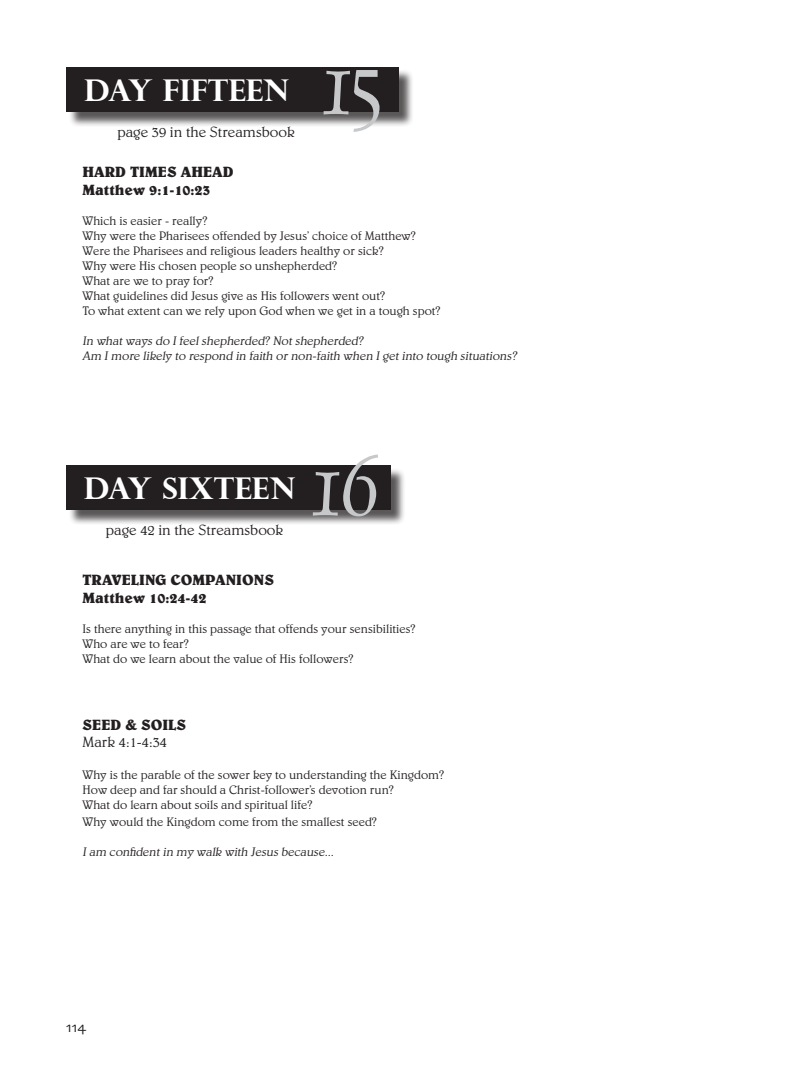
<style>
.page{position:relative;width:810px;height:1080px;background:#fff}
.page>*{position:absolute;margin:0;border:0;box-sizing:border-box;transform-origin:0 0}
.t1{font:90px "Dauphin Plain";color:#c7c8ca}
.t2{font:700 30px "Perpetua Titling";color:#fff}
.t3{font:700 15px "Belwe";color:#231f20}
.t4{font:300 15px "Belwe";color:#231f20}
.t5{font:15px "Skia";color:#231f20}
.t6{font:300 12.5px "Belwe";color:#231f20}
</style>
<div class="page">
<div style="left:68px;top:69px;width:346px;height:59px;background:#231f20;opacity:.75"></div>
<div style="left:66px;top:67px;width:332px;height:45px;background:#231f20"></div>
<div style="left:68px;top:467px;width:338px;height:59px;background:#231f20;opacity:.75"></div>
<div style="left:66px;top:465px;width:324px;height:45px;background:#231f20"></div>
<p class="t2" style="left:85px;top:72px;width:206px">DAY FIFTEEN</p>
<p class="t1" style="left:322px;top:30px;width:61px">15</p>
<p class="t4" style="left:117px;top:123px;width:179px">page 39 in the Streamsbook</p>
<p class="t3" style="left:82px;top:163px;width:153px">HARD TIMES AHEAD</p>
<p class="t3" style="left:82px;top:181px;width:130px">Matthew 9:1-10:23</p>
<p class="t6" style="left:82px;top:213px;width:126px">Which is easier - really?</p>
<p class="t6" style="left:82px;top:228px;width:335px">Why were the Pharisees offended by Jesus’ choice of Matthew?</p>
<p class="t6" style="left:82px;top:243px;width:303px">Were the Pharisees and religious leaders healthy or sick?</p>
<p class="t6" style="left:82px;top:258px;width:256px">Why were His chosen people so unshepherded?</p>
<p class="t6" style="left:82px;top:273px;width:133px">What are we to pray for?</p>
<p class="t6" style="left:82px;top:288px;width:304px">What guidelines did Jesus give as His followers went out?</p>
<p class="t6" style="left:82px;top:303px;width:360px">To what extent can we rely upon God when we get in a tough spot?</p>
<p class="t6" style="left:82px;top:333px;width:284px">In what ways do I feel shepherded? Not shepherded?</p>
<p class="t6" style="left:82px;top:348px;width:438px">Am I more likely to respond in faith or non-faith when I get into tough situations?</p>
<p class="t2" style="left:84px;top:470px;width:213px">DAY SIXTEEN</p>
<p class="t4" style="left:106px;top:521px;width:179px">page 42 in the Streamsbook</p>
<p class="t1" style="left:311px;top:431px;width:71px">16</p>
<p class="t3" style="left:82px;top:571px;width:193px">TRAVELING COMPANIONS</p>
<p class="t3" style="left:82px;top:589px;width:126px">Matthew 10:24-42</p>
<p class="t6" style="left:82px;top:621px;width:335px">Is there anything in this passage that offends your sensibilities?</p>
<p class="t6" style="left:82px;top:636px;width:108px">Who are we to fear?</p>
<p class="t6" style="left:82px;top:651px;width:273px">What do we learn about the value of His followers?</p>
<p class="t3" style="left:82px;top:716px;width:105px">SEED &amp; SOILS</p>
<p class="t4" style="left:82px;top:733px;width:86px">Mark 4:1-4:34</p>
<p class="t6" style="left:82px;top:768px;width:363px">Why is the parable of the sower key to understanding the Kingdom?</p>
<p class="t6" style="left:82px;top:783px;width:313px">How deep and far should a Christ-follower’s devotion run?</p>
<p class="t6" style="left:82px;top:798px;width:231px">What do learn about soils and spiritual life?</p>
<p class="t6" style="left:82px;top:814px;width:296px">Why would the Kingdom come from the smallest seed?</p>
<p class="t6" style="left:82px;top:844px;width:255px">I am confident in my walk with Jesus because...</p>
<p class="t5" style="left:66px;top:1018px;width:22px">114</p>
</div>
